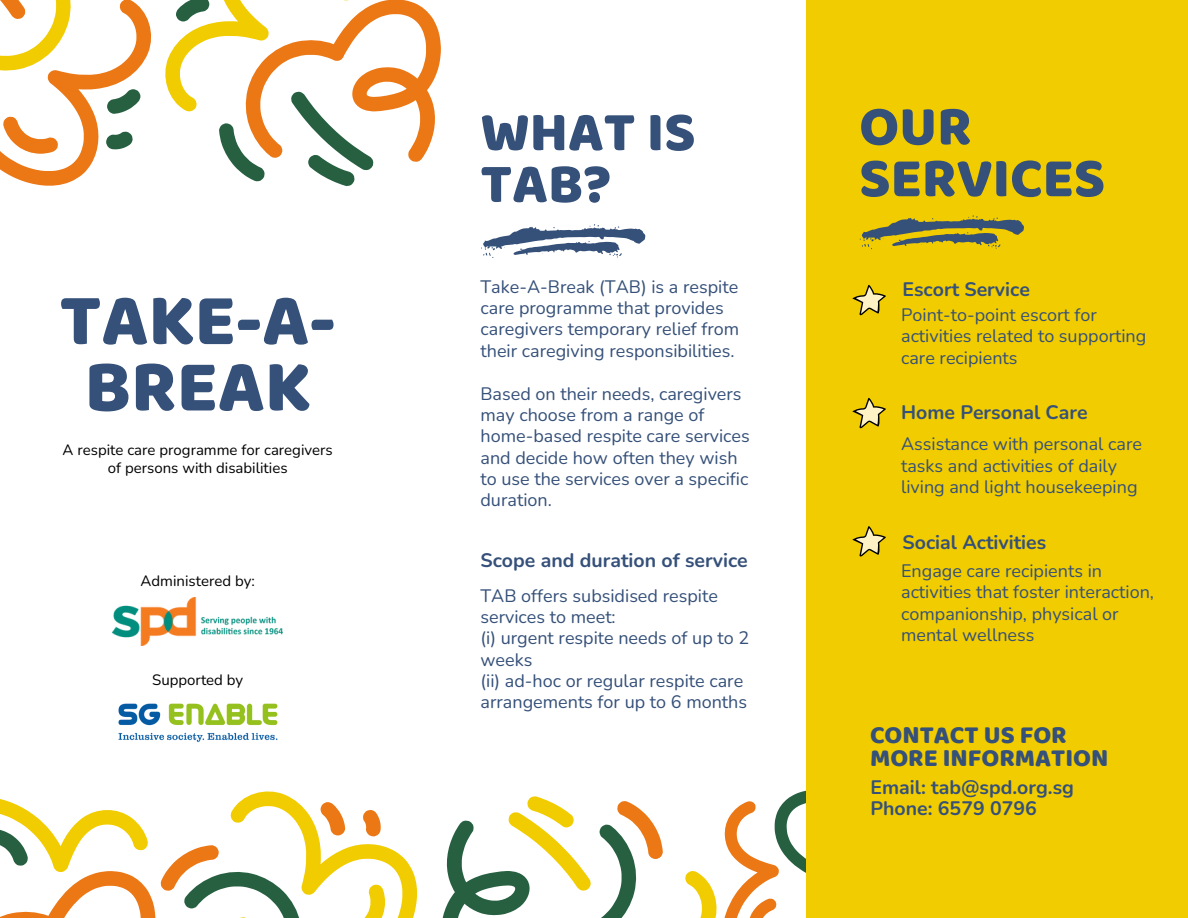
<style>
.page{position:relative;width:1188px;height:918px;background:#fff}
.page>*{position:absolute;margin:0;border:0;box-sizing:border-box;transform-origin:0 0}
.t1{font:75px/66.3px "Baloo";color:#355079;text-align:center}
.t2{font:57px/51.8px "Baloo";color:#355079}
.t3{font:25.5px/22.5px "Baloo";color:#355079}
.t4{font:700 19.5px/21.1px "Nunito";color:#355079}
.t5{font:18px/21.3px "Nunito";color:#355079}
.t6{font:15px/18px "Nunito";color:#000;text-align:center}
</style>
<div class="page">
<svg style="left:481px;top:224px;width:165px;height:34px"></svg>
<img style="left:118px;top:703px;width:160px;height:40px">
<img style="left:113px;top:597px;width:170px;height:49px">
<svg style="left:0;top:0;width:441px;height:186px"></svg>
<svg style="left:0;top:791px;width:417px;height:127px"></svg>
<div style="left:806px;top:0;width:382px;height:918px;background:#f1cc00"></div>
<svg style="left:852px;top:285px;width:34px;height:31px"></svg>
<svg style="left:852px;top:398px;width:34px;height:31px"></svg>
<svg style="left:852px;top:526px;width:34px;height:31px"></svg>
<svg style="left:860px;top:215px;width:164px;height:34px"></svg>
<svg style="left:442px;top:790px;width:364px;height:128px"></svg>
<h5 class="t1" style="left:60px;top:285px;width:278px">TAKE-A-<br>BREAK</h5>
<h5 class="t6" style="left:63px;top:441px;width:272px">A respite care programme for caregivers of persons with disabilities</h5>
<h4 class="t6" style="left:141px;top:572px;width:116px">Administered by:</h4>
<p class="t6" style="left:152px;top:671px;width:93px">Supported by</p>
<h2 class="t2" style="left:480px;top:104px;width:217px">WHAT IS<br>TAB?</h2>
<p class="t5" style="left:480px;top:276px;width:260px">Take-A-Break (TAB) is a respite care programme that provides caregivers temporary relief from their caregiving responsibilities.</p>
<p class="t5" style="left:480px;top:383px;width:271px">Based on their needs, caregivers may choose from a range of home-based respite care services and decide how often they wish to use the services over a specific duration.</p>
<p class="t4" style="left:480px;top:550px;width:269px">Scope and duration of service</p>
<h5 class="t5" style="left:480px;top:585px;width:270px">TAB offers subsidised respite services to meet:<br>(i) urgent respite needs of up to 2 weeks<br>(ii) ad-hoc or regular respite care arrangements for up to 6 months</h5>
<h5 class="t2" style="left:859px;top:99px;width:248px">OUR<br>SERVICES</h5>
<p class="t4" style="left:902px;top:279px;width:129px">Escort Service</p>
<h5 class="t5" style="left:901px;top:305px;width:247px">Point-to-point escort for activities related to supporting care recipients</h5>
<p class="t4" style="left:901px;top:402px;width:188px">Home Personal Care</p>
<p class="t5" style="left:901px;top:434px;width:242px">Assistance with personal care tasks and activities of daily living and light housekeeping</p>
<h4 class="t4" style="left:902px;top:532px;width:145px">Social Activities</h4>
<h2 class="t5" style="left:901px;top:560px;width:254px">Engage care recipients in activities that foster interaction, companionship, physical or mental wellness</h2>
<p class="t3" style="left:870px;top:723px;width:240px">CONTACT US FOR<br>MORE INFORMATION</p>
<h4 class="t4" style="left:871px;top:777px;width:205px">Email: tab@spd.org.sg<br>Phone: 6579 0796</h4>
</div>
